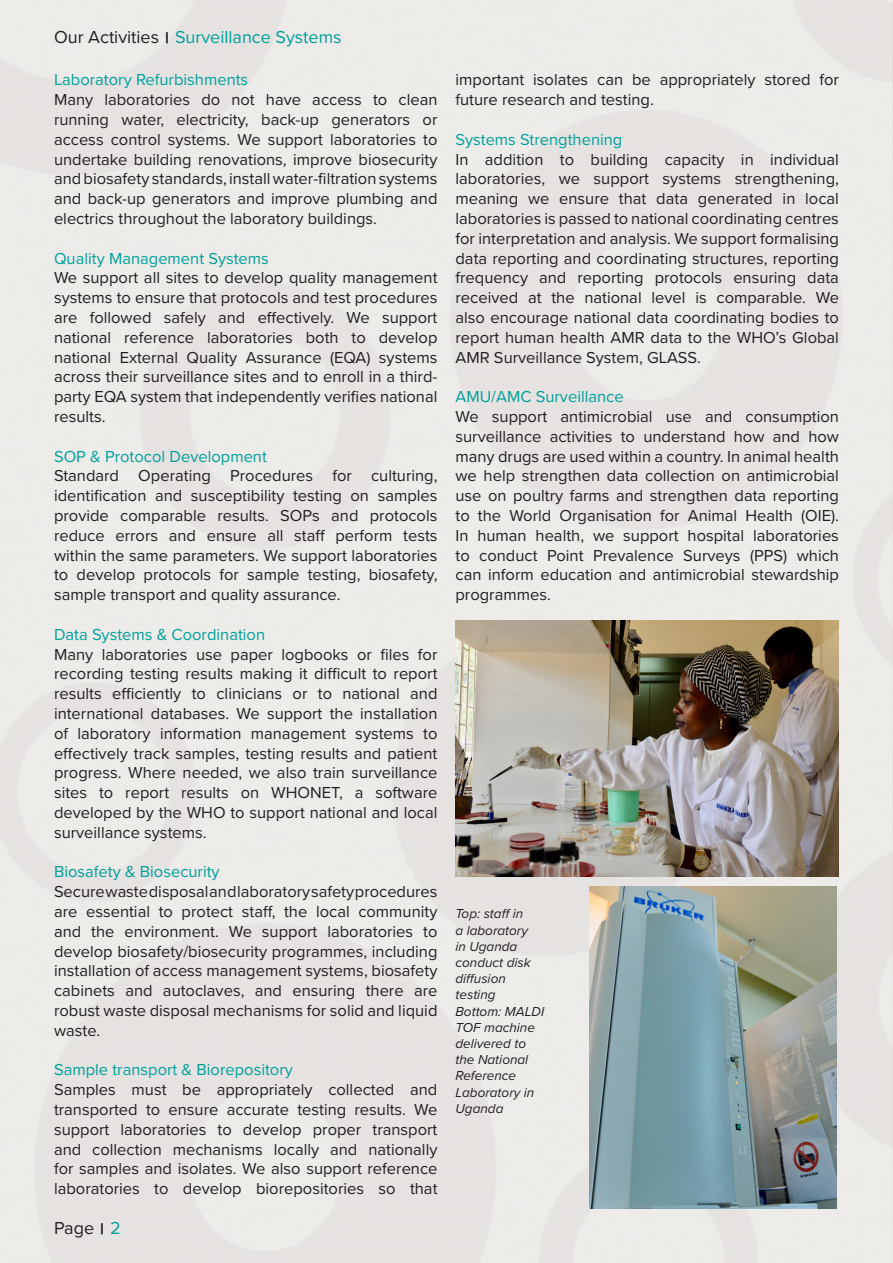
<style>
.page{position:relative;width:893px;height:1263px;background:#eceae8}
.page>*{position:absolute;margin:0;border:0;box-sizing:border-box;transform-origin:0 0}
.t1{font:18px "Proxima Nova";color:#00a09b}
.t2{font:18px "Proxima Nova";color:#231f20}
.t3{font:16.5px/19.8px "Proxima Nova";color:#231f20;text-align:justify}
.t4{font:16.5px "Proxima Nova";color:#00a09b}
.t5{font:italic 13.5px/16.2px "Proxima Nova";color:#231f20}
.s1{color:#231f20}
.s2{font-size:15.75px;color:#231f20}
.s3{font-size:15.75px}
.s4{color:#00a09b}
</style>
<div class="page">
<img style="left:455px;top:620px;width:384px;height:256px">
<img style="left:590px;top:887px;width:246px;height:322px">
<p class="t1" style="left:54px;top:23px;width:289px"><span class="s1">Our Activities</span> <span class="s2">|</span> Surveillance Systems</p>
<p class="t4" style="left:54px;top:68px;width:196px">Laboratory Refurbishments</p>
<p class="t3" style="left:54px;top:89px;width:385px">Many laboratories do not have access to clean running water, electricity, back-up generators or access control systems. We support laboratories to undertake building renovations, improve biosecurity and biosafety standards, install water-filtration systems and back-up generators and improve plumbing and electrics throughout the laboratory buildings.</p>
<p class="t4" style="left:54px;top:246px;width:216px">Quality Management Systems</p>
<p class="t3" style="left:54px;top:267px;width:385px">We support all sites to develop quality management systems to ensure that protocols and test procedures are followed safely and effectively. We support national reference laboratories both to develop national External Quality Assurance (EQA) systems across their surveillance sites and to enroll in a third&shy;party EQA system that independently verifies national results.</p>
<p class="t4" style="left:54px;top:444px;width:214px">SOP &amp; Protocol Development</p>
<p class="t3" style="left:54px;top:465px;width:385px">Standard Operating Procedures for culturing, identification and susceptibility testing on samples provide comparable results. SOPs and protocols reduce errors and ensure all staff perform tests within the same parameters. We support laboratories to develop protocols for sample testing, biosafety, sample transport and quality assurance.</p>
<p class="t4" style="left:54px;top:622px;width:213px">Data Systems &amp; Coordination</p>
<p class="t3" style="left:54px;top:643px;width:385px">Many laboratories use paper logbooks or files for recording testing results making it difficult to report results efficiently to clinicians or to national and international databases. We support the installation of laboratory information management systems to effectively track samples, testing results and patient progress. Where needed, we also train surveillance sites to report results on WHONET, a software developed by the WHO to support national and local surveillance systems.</p>
<p class="t4" style="left:54px;top:860px;width:167px">Biosafety &amp; Biosecurity</p>
<p class="t3" style="left:54px;top:881px;width:385px">Secure waste disposal and laboratory safety procedures are essential to protect staff, the local community and the environment. We support laboratories to develop biosafety/biosecurity programmes, including installation of access management systems, biosafety cabinets and autoclaves, and ensuring there are robust waste disposal mechanisms for solid and liquid waste.</p>
<p class="t4" style="left:54px;top:1058px;width:240px">Sample transport &amp; Biorepository</p>
<p class="t3" style="left:54px;top:1079px;width:385px">Samples must be appropriately collected and transported to ensure accurate testing results. We support laboratories to develop proper transport and collection mechanisms locally and nationally for samples and isolates. We also support reference laboratories to develop biorepositories so that</p>
<p class="t2" style="left:54px;top:1214px;width:68px">Page <span class="s3">|</span> <span class="s4">2</span></p>
<p class="t3" style="left:455px;top:69px;width:385px">important isolates can be appropriately stored for future research and testing.</p>
<p class="t4" style="left:455px;top:127px;width:168px">Systems Strengthening</p>
<p class="t3" style="left:455px;top:148px;width:385px">In addition to building capacity in individual laboratories, we support systems strengthening, meaning we ensure that data generated in local laboratories is passed to national coordinating centres for interpretation and analysis. We support formalising data reporting and coordinating structures, reporting frequency and reporting protocols ensuring data received at the national level is comparable. We also encourage national data coordinating bodies to report human health AMR data to the WHO’s Global AMR Surveillance System, GLASS.</p>
<p class="t4" style="left:455px;top:384px;width:170px">AMU/AMC Surveillance</p>
<p class="t3" style="left:455px;top:406px;width:385px">We support antimicrobial use and consumption surveillance activities to understand how and how many drugs are used within a country. In animal health we help strengthen data collection on antimicrobial use on poultry farms and strengthen data reporting to the World Organisation for Animal Health (OIE).<br>In human health, we support hospital laboratories to conduct Point Prevalence Surveys (PPS) which can inform education and antimicrobial stewardship programmes.</p>
<p class="t5" style="left:455px;top:905px;width:77px">Top: staff in a laboratory in Uganda conduct disk diffusion testing</p>
<p class="t5" style="left:455px;top:1002px;width:90px">Bottom: MALDI<br>TOF machine delivered to the National<br>Reference<br>Laboratory in<br>Uganda</p>
</div>
